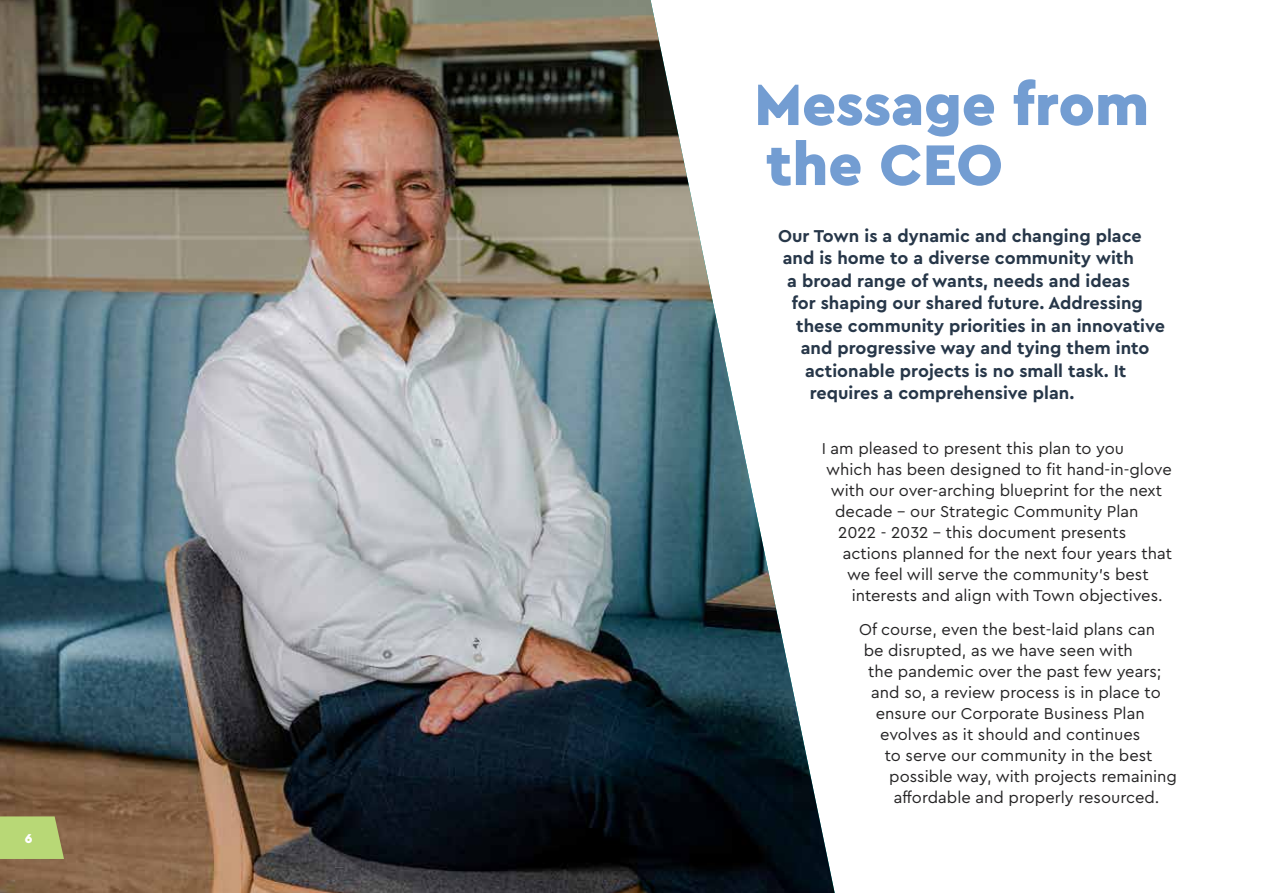
<style>
.page{position:relative;width:1263px;height:893px;background:#fff}
.page>*{position:absolute;margin:0;border:0;box-sizing:border-box;transform-origin:0 0}
.t1{font:900 60px/60px "Cera Pro";color:#739dd2}
.t2{font:700 18px "Cera Pro";color:#273749}
.t3{font:16.5px "Cera Pro";color:#252425}
.t4{font:900 13.5px "Cera Pro";color:#fff}
</style>
<div class="page">
<img style="left:0;top:0;width:835px;height:893px">
<svg style="left:0;top:816px;width:64px;height:43px;background:#b3ce72"></svg>
<p class="t4" style="left:25px;top:830px;width:9px">6</p>
<h1 class="t1" style="left:754px;top:73px;width:396px">Message from the CEO</h1>
<p class="t2" style="left:778px;top:224px;width:365px">Our Town is a dynamic and changing place</p>
<p class="t2" style="left:783px;top:246px;width:353px">and is home to a diverse community with</p>
<p class="t2" style="left:787px;top:269px;width:344px">a broad range of wants, needs and ideas</p>
<p class="t2" style="left:792px;top:291px;width:353px">for shaping our shared future. Addressing</p>
<p class="t2" style="left:796px;top:314px;width:370px">these community priorities in an innovative</p>
<p class="t2" style="left:801px;top:336px;width:350px">and progressive way and tying them into</p>
<p class="t2" style="left:805px;top:359px;width:323px">actionable projects is no small task. It</p>
<p class="t2" style="left:810px;top:381px;width:266px">requires a comprehensive plan.</p>
<p class="t3" style="left:822px;top:438px;width:304px">I am pleased to present this plan to you</p>
<p class="t3" style="left:826px;top:459px;width:347px">which has been designed to fit hand-in-glove</p>
<p class="t3" style="left:831px;top:480px;width:333px">with our over-arching blueprint for the next</p>
<p class="t3" style="left:835px;top:501px;width:305px">decade – our Strategic Community Plan</p>
<p class="t3" style="left:838px;top:522px;width:290px">2022 - 2032 – this document presents</p>
<p class="t3" style="left:843px;top:543px;width:331px">actions planned for the next four years that</p>
<p class="t3" style="left:847px;top:564px;width:303px">we feel will serve the community’s best</p>
<p class="t3" style="left:852px;top:585px;width:313px">interests and align with Town objectives.</p>
<p class="t3" style="left:859px;top:618px;width:297px">Of course, even the best-laid plans can</p>
<p class="t3" style="left:864px;top:639px;width:271px">be disrupted, as we have seen with</p>
<p class="t3" style="left:868px;top:660px;width:295px">the pandemic over the past few years;</p>
<p class="t3" style="left:871px;top:681px;width:291px">and so, a review process is in place to</p>
<p class="t3" style="left:876px;top:702px;width:270px">ensure our Corporate Business Plan</p>
<p class="t3" style="left:880px;top:723px;width:262px">evolves as it should and continues</p>
<p class="t3" style="left:885px;top:744px;width:269px">to serve our community in the best</p>
<p class="t3" style="left:889px;top:765px;width:289px">possible way, with projects remaining</p>
<p class="t3" style="left:894px;top:786px;width:267px">affordable and properly resourced.</p>
</div>
